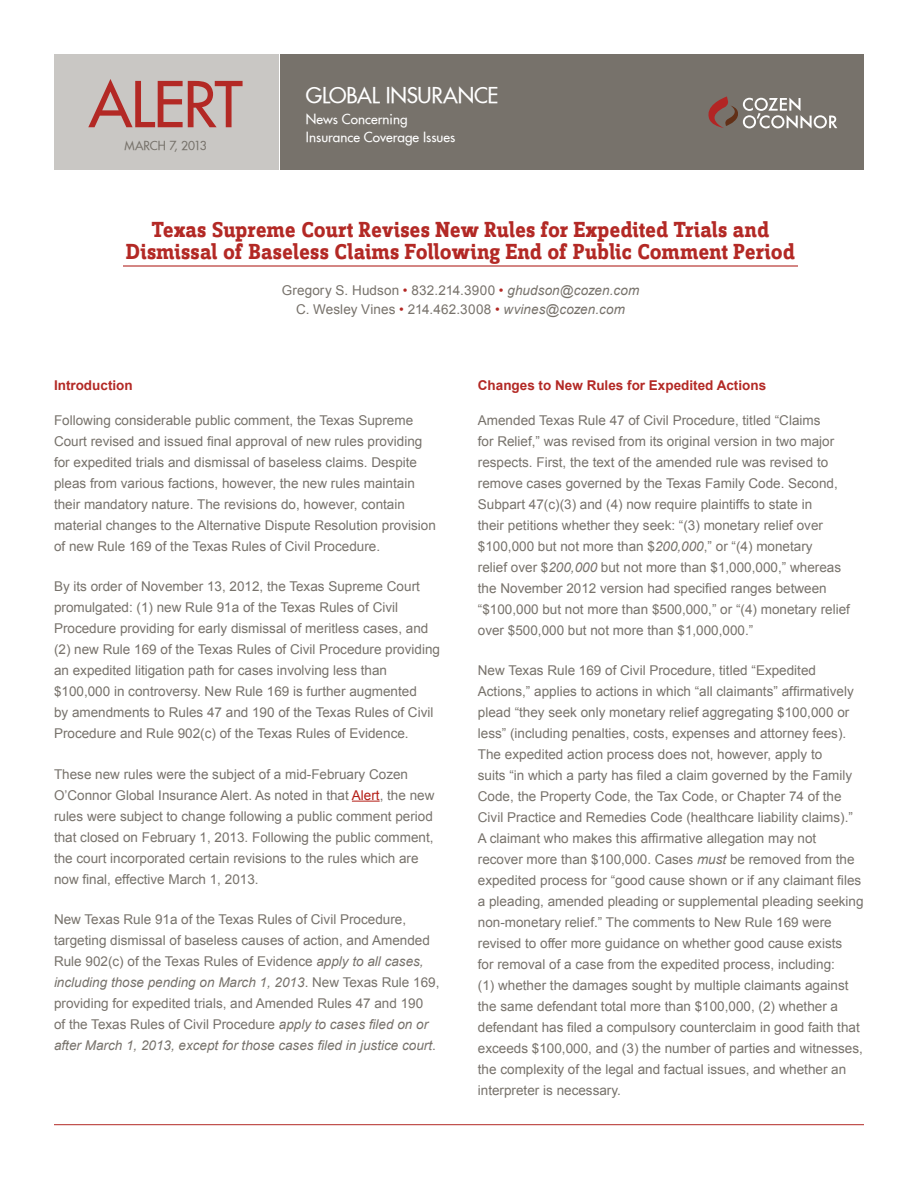
<style>
.page{position:relative;width:918px;height:1188px;background:#fff}
.page>*{position:absolute;margin:0;border:0;box-sizing:border-box;transform-origin:0 0}
.BODY_COPY{font:61.5px "Futura";letter-spacing:-.02em;color:#b32925}
.t1{font:700 22.5px/21.6px "Zine Slab Display Offc";letter-spacing:.005em;color:#b32925;text-align:center}
.t2{font:21px "Futura";letter-spacing:-.015em;color:#fff}
.BODY_COPY-2{font:13.5px/21px "Arial";color:#77726b}
.SUBHEAD{font:700 13.5px "Arial";color:#b32925}
.t3{font:13.5px "Futura";color:#fff}
.BODY_COPY-3{font:12px "Futura";letter-spacing:-.005em;color:#77726b}
.s1{color:#b32925}
.s2{font-style:italic}
.s3{color:#b41d15}
</style>
<div class="page">
<div style="left:54px;top:55px;width:224px;height:115px;background:#c9c7c4"></div>
<div style="left:281px;top:55px;width:583px;height:115px;background:#77726b"></div>
<svg style="left:708px;top:96px;width:129px;height:33px"></svg>
<hr style="left:123px;top:265px;width:675px;height:2px;background:#b32925">
<svg style="left:352px;top:801px;width:28px;height:1px"></svg>
<hr style="left:54px;top:1124px;width:810px;height:1px;background:#b32925">
<p class="BODY_COPY" style="left:89px;top:65px;width:155px">ALERT</p>
<p class="BODY_COPY-3" style="left:125px;top:137px;width:84px">MARCH 7, 2013</p>
<p class="BODY_COPY" style="left:86px;top:83px;width:161px">ALERT</p>
<p class="t2" style="left:306px;top:82px;width:194px">GLOBAL INSURANCE</p>
<p class="t3" style="left:306px;top:110px;width:103px">News Concerning</p>
<p class="t3" style="left:306px;top:128px;width:151px">Insurance Coverage Issues</p>
<p class="t1" style="left:126px;top:220px;width:670px">Texas Supreme Court Revises New Rules for Expedited Trials and<br>Dismissal of Baseless Claims Following End of Public Comment Period</p>
<p class="BODY_COPY-2" style="left:282px;top:280px;width:359px;line-height:19.5px;text-align:center">Gregory S. Hudson <span class="s1">•</span> 832.214.3900 <span class="s1">•</span> <span class="s2">ghudson@cozen.com<br></span>C. Wesley Vines <span class="s1">•</span> 214.462.3008 <span class="s1">•</span> <span class="s2">wvines@cozen.com</span></p>
<p class="SUBHEAD" style="left:54px;top:377px;width:80px">Introduction</p>
<p class="BODY_COPY-2" style="left:54px;top:410px;width:383px">Following considerable public comment, the Texas Supreme Court revised and issued final approval of new rules providing for expedited trials and dismissal of baseless claims. Despite pleas from various factions, however, the new rules maintain their mandatory nature. The revisions do, however, contain material changes to the Alternative Dispute Resolution provision of new Rule 169 of the Texas Rules of Civil Procedure.</p>
<p class="BODY_COPY-2" style="left:54px;top:576px;width:388px">By its order of November 13, 2012, the Texas Supreme Court promulgated: (1) new Rule 91a of the Texas Rules of Civil Procedure providing for early dismissal of meritless cases, and (2) new Rule 169 of the Texas Rules of Civil Procedure providing an expedited litigation path for cases involving less than $100,000 in controversy. New Rule 169 is further augmented<br>by amendments to Rules 47 and 190 of the Texas Rules of Civil Procedure and Rule 902(c) of the Texas Rules of Evidence.</p>
<p class="BODY_COPY-2" style="left:54px;top:764px;width:382px">These new rules were the subject of a mid-February Cozen O’Connor Global Insurance Alert. As noted in that <span class="s3">Alert</span>, the new rules were subject to change following a public comment period that closed on February 1, 2013. Following the public comment, the court incorporated certain revisions to the rules which are now final, effective March 1, 2013.</p>
<p class="BODY_COPY-2" style="left:54px;top:909px;width:387px">New Texas Rule 91a of the Texas Rules of Civil Procedure, targeting dismissal of baseless causes of action, and Amended Rule 902(c) of the Texas Rules of Evidence <span class="s2">apply to all cases, including those pending on March 1, 2013</span>. New Texas Rule 169, providing for expedited trials, and Amended Rules 47 and 190<br>of the Texas Rules of Civil Procedure <span class="s2">apply to cases filed on or after March 1, 2013, except for those cases filed in justice court</span>.</p>
<p class="SUBHEAD" style="left:478px;top:377px;width:290px">Changes to New Rules for Expedited Actions</p>
<p class="BODY_COPY-2" style="left:478px;top:410px;width:374px">Amended Texas Rule 47 of Civil Procedure, titled “Claims<br>for Relief,” was revised from its original version in two major respects. First, the text of the amended rule was revised to remove cases governed by the Texas Family Code. Second, Subpart 47(c)(3) and (4) now require plaintiffs to state in<br>their petitions whether they seek: “(3) monetary relief over $100,000 but not more than $<span class="s2">200,000</span>,” or “(4) monetary<br>relief over $<span class="s2">200,000</span> but not more than $1,000,000,” whereas the November 2012 version had specified ranges between “$100,000 but not more than $500,000,” or “(4) monetary relief over $500,000 but not more than $1,000,000.”</p>
<p class="BODY_COPY-2" style="left:478px;top:660px;width:387px">New Texas Rule 169 of Civil Procedure, titled “Expedited Actions,” applies to actions in which “all claimants” affirmatively plead “they seek only monetary relief aggregating $100,000 or less” (including penalties, costs, expenses and attorney fees).<br>The expedited action process does not, however, apply to<br>suits “in which a party has filed a claim governed by the Family Code, the Property Code, the Tax Code, or Chapter 74 of the Civil Practice and Remedies Code (healthcare liability claims).” A claimant who makes this affirmative allegation may not recover more than $100,000. Cases <span class="s2">must</span> be removed from the expedited process for “good cause shown or if any claimant files a pleading, amended pleading or supplemental pleading seeking non-monetary relief.” The comments to New Rule 169 were revised to offer more guidance on whether good cause exists<br>for removal of a case from the expedited process, including:<br>(1) whether the damages sought by multiple claimants against the same defendant total more than $100,000, (2) whether a defendant has filed a compulsory counterclaim in good faith that exceeds $100,000, and (3) the number of parties and witnesses, the complexity of the legal and factual issues, and whether an interpreter is necessary.</p>
</div>
